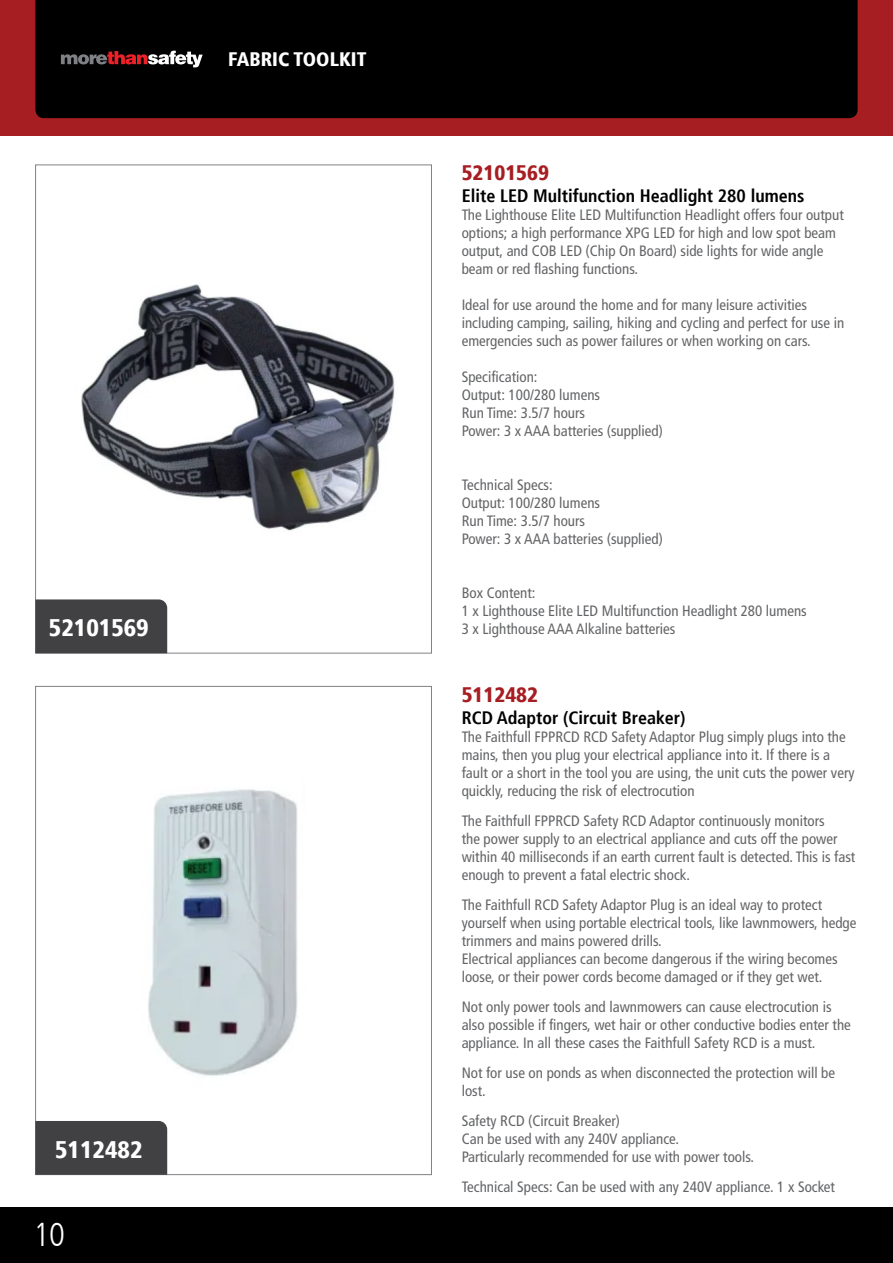
<style>
.page{position:relative;width:893px;height:1263px;background:#fff}
.page>*{position:absolute;margin:0;border:0;box-sizing:border-box;transform-origin:0 0}
.t1{font:300 condensed 33px "Frutiger LT";color:#fff}
.t2{font:900 condensed 24px "Frutiger";color:#fff}
.t3{font:900 condensed 21px "Frutiger";color:#a71e22}
.t4{font:900 condensed 19.5px "Frutiger";color:#fff}
.t5{font:700 condensed 18px "Frutiger";color:#000}
.t6{font:condensed 15px/18px "Frutiger LT";color:#636466}
</style>
<div class="page">
<div style="left:0;top:0;width:893px;height:136px;background:#a71e22"></div>
<div style="left:0;top:1208px;width:893px;height:55px;background:#000"></div>
<div style="left:35px;top:0;width:823px;height:118px;background:#000"></div>
<svg style="left:61px;top:51px;width:142px;height:16px;background:#614546"></svg>
<img style="left:81px;top:284px;width:314px;height:247px">
<div style="left:35px;top:599px;width:132px;height:54px;background:#414042"></div>
<img style="left:148px;top:789px;width:150px;height:287px">
<div style="left:35px;top:1121px;width:132px;height:54px;background:#414042"></div>
<h3 class="t4" style="left:228px;top:48px;width:140px">FABRIC TOOLKIT</h3>
<h2 class="t2" style="left:49px;top:613px;width:101px">52101569</h2>
<h2 class="t2" style="left:55px;top:1135px;width:89px">5112482</h2>
<h1 class="t1" style="left:33px;top:1216px;width:33px">10</h1>
<h3 class="t3" style="left:462px;top:161px;width:89px">52101569</h3>
<p class="t5" style="left:462px;top:185px;width:344px">Elite LED Multifunction Headlight 280 lumens</p>
<p class="t6" style="left:462px;top:206px;width:384px">The Lighthouse Elite LED Multifunction Headlight offers four output options; a high performance XPG LED for high and low spot beam output, and COB LED (Chip On Board) side lights for wide angle beam or red flashing functions.</p>
<p class="t6" style="left:462px;top:296px;width:384px">Ideal for use around the home and for many leisure activities including camping, sailing, hiking and cycling and perfect for use in emergencies such as power failures or when working on cars.</p>
<p class="t6" style="left:462px;top:368px;width:203px">Specification:<br>Output: 100/280 lumens<br>Run Time: 3.5/7 hours<br>Power: 3 x AAA batteries (supplied)</p>
<p class="t6" style="left:462px;top:476px;width:203px">Technical Specs:<br>Output: 100/280 lumens<br>Run Time: 3.5/7 hours<br>Power: 3 x AAA batteries (supplied)</p>
<p class="t6" style="left:462px;top:584px;width:347px">Box Content:<br>1 x Lighthouse Elite LED Multifunction Headlight 280 lumens<br>3 x Lighthouse AAA Alkaline batteries</p>
<h3 class="t3" style="left:462px;top:682px;width:78px">5112482</h3>
<p class="t5" style="left:462px;top:707px;width:225px">RCD Adaptor (Circuit Breaker)</p>
<p class="t6" style="left:462px;top:727px;width:394px">The Faithfull FPPRCD RCD Safety Adaptor Plug simply plugs into the mains, then you plug your electrical appliance into it. If there is a fault or a short in the tool you are using, the unit cuts the power very quickly, reducing the risk of electrocution</p>
<p class="t6" style="left:462px;top:811px;width:395px">The Faithfull FPPRCD Safety RCD Adaptor continuously monitors<br>the power supply to an electrical appliance and cuts off the power within 40 milliseconds if an earth current fault is detected. This is fast enough to prevent a fatal electric shock.</p>
<p class="t6" style="left:462px;top:895px;width:396px">The Faithfull RCD Safety Adaptor Plug is an ideal way to protect yourself when using portable electrical tools, like lawnmowers, hedge trimmers and mains powered drills.<br>Electrical appliances can become dangerous if the wiring becomes loose, or their power cords become damaged or if they get wet.</p>
<p class="t6" style="left:462px;top:997px;width:391px">Not only power tools and lawnmowers can cause electrocution is also possible if fingers, wet hair or other conductive bodies enter the appliance. In all these cases the Faithfull Safety RCD is a must.</p>
<p class="t6" style="left:462px;top:1063px;width:375px">Not for use on ponds as when disconnected the protection will be lost.</p>
<p class="t6" style="left:462px;top:1111px;width:294px">Safety RCD (Circuit Breaker)<br>Can be used with any 240V appliance.<br>Particularly recommended for use with power tools.</p>
<p class="t6" style="left:462px;top:1177px;width:375px">Technical Specs: Can be used with any 240V appliance. 1 x Socket</p>
</div>
